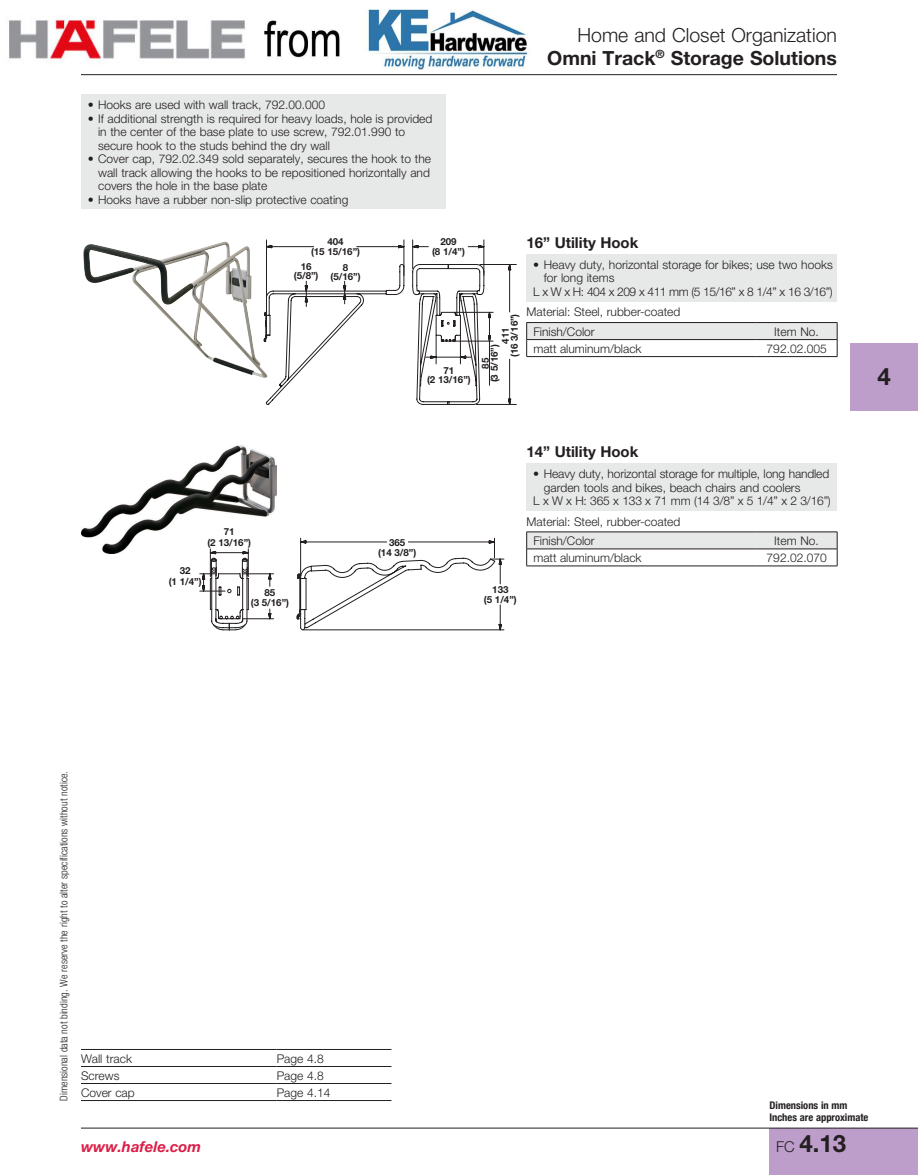
<style>
.page{position:relative;width:918px;height:1175px;background:#fff}
.page>*{position:absolute;margin:0;border:0;box-sizing:border-box;transform-origin:0 0}
.t1{font:700 24px "Helvetica Neue";color:#231f20}
.t2{font:300 19.5px/22.5px "Helvetica Neue";color:#231f20;text-align:right}
.t3{font:700 15px "Helvetica Neue";color:#231f20}
.t4{font:italic 700 15px "Helvetica Neue";color:#da1e48}
.t5{font:300 12px/13.5px "Helvetica Neue";color:#231f20}
.t6{font:300 12px "Helvetica Neue";letter-spacing:-.04em;color:#231f20}
.t7{font:300 condensed 10.5px "Helvetica Neue";color:#231f20}
.t8{font:700 condensed 10.5px/12px "Helvetica Neue";color:#231f20}
.t9{font:700 9.75px/10.5px "Helvetica Neue";color:#231f20;text-align:center}
.s1{font-weight:700}
.s2{font-weight:300;font-size:15px}
</style>
<div class="page">
<div style="left:770px;top:1127px;width:148px;height:47px;background:#bd9dca"></div>
<hr style="left:81px;top:74px;width:756px;height:1px;background:#231f20">
<hr style="left:81px;top:1127px;width:837px;height:1px;background:#231f20">
<div style="left:850px;top:343px;width:68px;height:68px;background:#bd9dca"></div>
<hr style="left:81px;top:1049px;width:196px;height:1px;background:#231f20">
<hr style="left:277px;top:1049px;width:115px;height:1px;background:#231f20">
<hr style="left:81px;top:1066px;width:196px;height:1px;background:#231f20">
<hr style="left:277px;top:1066px;width:115px;height:1px;background:#231f20">
<hr style="left:81px;top:1083px;width:196px;height:1px;background:#231f20">
<hr style="left:277px;top:1083px;width:115px;height:1px;background:#231f20">
<hr style="left:81px;top:1100px;width:196px;height:1px;background:#231f20">
<hr style="left:277px;top:1100px;width:115px;height:1px;background:#231f20">
<img style="left:83px;top:241px;width:181px;height:137px">
<svg style="left:264px;top:239px;width:253px;height:166px"></svg>
<div style="left:526px;top:254px;width:311px;height:47px;background:#e7e8e8"></div>
<hr style="left:756px;top:356px;width:81px;height:1px;background:#231f20">
<svg style="left:526px;top:322px;width:312px;height:34px"></svg>
<hr style="left:526px;top:356px;width:230px;height:1px;background:#231f20">
<div style="left:526px;top:463px;width:311px;height:47px;background:#e7e8e8"></div>
<hr style="left:526px;top:531px;width:230px;height:1px;background:#231f20">
<hr style="left:756px;top:531px;width:81px;height:1px;background:#231f20">
<svg style="left:526px;top:532px;width:312px;height:34px"></svg>
<hr style="left:526px;top:565px;width:230px;height:1px;background:#231f20">
<div style="left:81px;top:94px;width:365px;height:115px;background:#e7e8e8"></div>
<img style="left:81px;top:446px;width:196px;height:108px">
<svg style="left:200px;top:538px;width:304px;height:92px"></svg>
<hr style="left:303px;top:629px;width:201px;height:1px;background:#231f20">
<img style="left:264px;top:10px;width:267px;height:59px">
<img style="left:9px;top:15px;width:236px;height:45px">
<h2 class="t2" style="left:547px;top:24px;width:291px">Home and Closet Organization<br><span class="s1">Omni Track</span><sup>®</sup> <span class="s1">Storage Solutions</span></h2>
<p class="t5" style="left:88px;top:98px;width:239px">• Hooks are used with wall track, 792.00.000</p>
<p class="t5" style="left:98px;top:112px;width:336px;text-indent:-10px">• If additional strength is required for heavy loads, hole is provided in the center of the base plate to use screw, 792. 01. 990 to secure hook to the studs behind the dry wall</p>
<p class="t5" style="left:98px;top:152px;width:334px;text-align:justify;text-indent:-10px">• Cover cap, 792.02.349 sold separately, secures the hook to the wall track allowing the hooks to be repositioned horizontally and covers the hole in the base plate</p>
<p class="t5" style="left:88px;top:193px;width:262px">• Hooks have a rubber non-slip protective coating</p>
<p class="t9" style="left:311px;top:236px;width:51px">404<br>(15 15/16”)</p>
<p class="t9" style="left:294px;top:262px;width:26px;line-height:9px">16 (5/8”)</p>
<p class="t9" style="left:330px;top:262px;width:32px;line-height:9px">8 (5/16”)</p>
<p class="t9" style="left:432px;top:236px;width:34px">209<br>(8 1/4”)</p>
<p class="t9" style="left:427px;top:366px;width:45px;line-height:9px">71<br>(2 13/16”)</p>
<p class="t3" style="left:526px;top:233px;width:113px">16” Utility Hook</p>
<p class="t5" style="left:533px;top:258px;width:301px">• Heavy duty, horizontal storage for bikes; use two hooks</p>
<p class="t5" style="left:544px;top:271px;width:72px">for long items</p>
<p class="t6" style="left:533px;top:284px;width:301px">L x W x H: 404 x 209 x 411 mm (5 15/16” x 8 1/4” x 16 3/16”)</p>
<p class="t5" style="left:533px;top:302px;width:148px;line-height:19.5px;text-indent:-7px">Material: Steel, rubber-coated<br>Finish/Color</p>
<p class="t9" style="left:501px;top:357px;width:45px;line-height:9px;rotate:-90deg">411<br>(16 3/16”)</p>
<p class="t5" style="left:774px;top:324px;width:46px">Item No.</p>
<p class="t5" style="left:533px;top:341px;width:110px">matt aluminum/black</p>
<p class="t5" style="left:767px;top:341px;width:62px">792. 02. 005</p>
<p class="t9" style="left:481px;top:382px;width:40px;line-height:9px;rotate:-90deg">85<br>(3 5/16”)</p>
<p class="t9" style="left:207px;top:526px;width:45px">71<br>(2 13/16”)</p>
<p class="t9" style="left:169px;top:565px;width:34px">32<br>(1 1/4”)</p>
<p class="t9" style="left:251px;top:586px;width:40px">85<br>(3 5/16”)</p>
<p class="t9" style="left:378px;top:536px;width:40px">365<br>(14 3/8”)</p>
<p class="t9" style="left:484px;top:584px;width:34px">133<br>(5 1/4”)</p>
<p class="t3" style="left:526px;top:443px;width:113px">14” Utility Hook</p>
<p class="t5" style="left:533px;top:467px;width:298px">• Heavy duty, horizontal storage for multiple, long handled</p>
<p class="t5" style="left:544px;top:480px;width:258px">garden tools and bikes, beach chairs and coolers</p>
<p class="t5" style="left:533px;top:494px;width:299px">L x W x H: 365 x 133 x 71 mm (14 3/8” x 5 1/4” x 2 3/16”)</p>
<p class="t5" style="left:533px;top:511px;width:148px;line-height:19.5px;text-indent:-7px">Material: Steel, rubber-coated<br>Finish/Color</p>
<p class="t5" style="left:774px;top:534px;width:46px">Item No.</p>
<p class="t5" style="left:533px;top:551px;width:110px">matt aluminum/black</p>
<p class="t5" style="left:767px;top:551px;width:62px">792. 02. 070</p>
<h1 class="t1" style="left:878px;top:361px;width:15px">4</h1>
<p class="t7" style="left:58px;top:1100px;width:331px;rotate:-90deg">Dimensional data not binding. We reserve the right to alter specifications without notice.</p>
<p class="t5" style="left:81px;top:1051px;width:53px">Wall track</p>
<p class="t5" style="left:277px;top:1051px;width:49px">Page 4. 8</p>
<p class="t5" style="left:81px;top:1068px;width:40px">Screws</p>
<p class="t5" style="left:277px;top:1068px;width:49px">Page 4. 8</p>
<p class="t5" style="left:81px;top:1085px;width:55px">Cover cap</p>
<p class="t5" style="left:277px;top:1085px;width:55px">Page 4. 14</p>
<p class="t4" style="left:81px;top:1137px;width:122px">www.hafele.com</p>
<p class="t8" style="left:770px;top:1098px;width:100px">Dimensions in mm<br>Inches are approximate</p>
<h1 class="t1" style="left:776px;top:1128px;width:71px"><span class="s2">FC</span> 4.13</h1>
</div>
